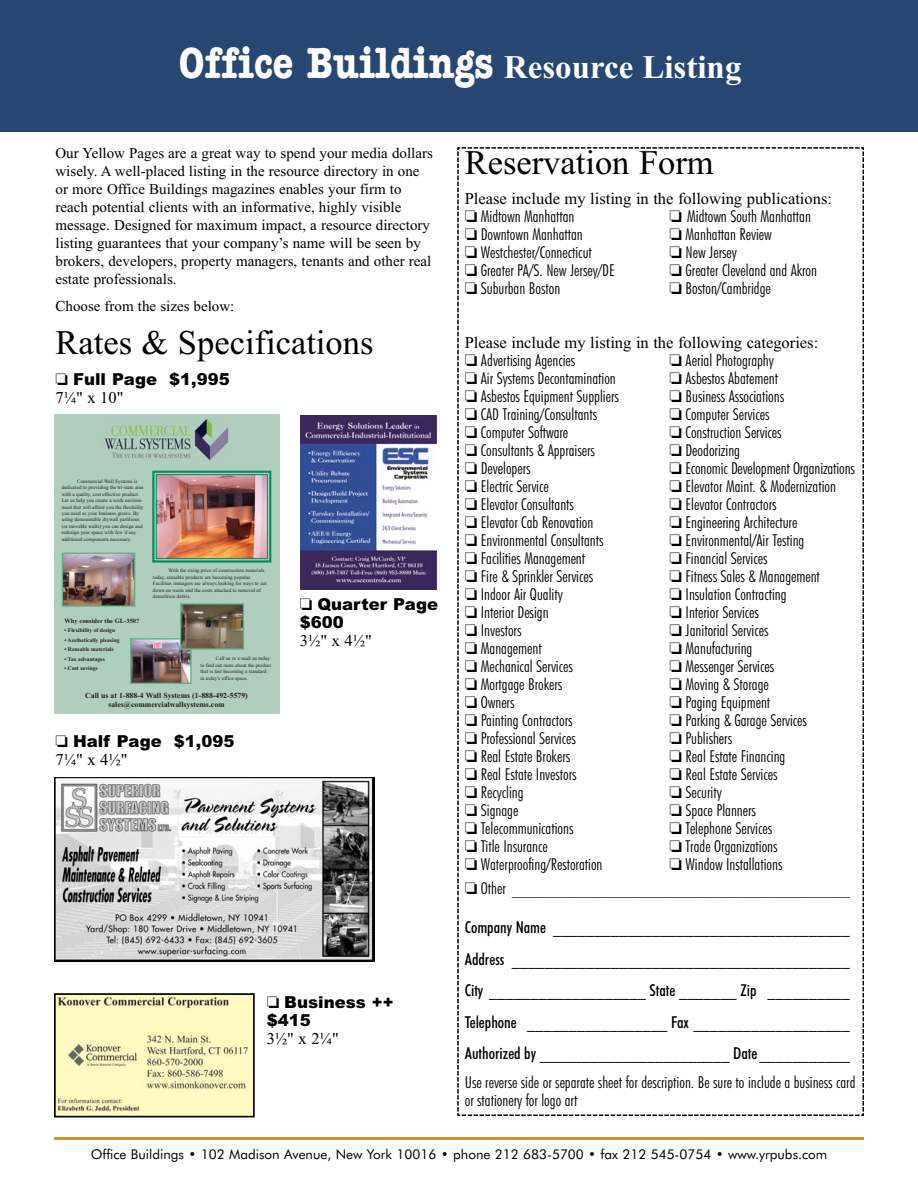
<style>
.page{position:relative;width:918px;height:1188px;background:#fff}
.page>*{position:absolute;margin:0;border:0;box-sizing:border-box;transform-origin:0 0}
.t1{font:700 45px "Amer Typewriter IT Cby BT";color:#fff;scale:.8 1}
.t2{font:34.5px "Times";color:#000}
.t3{font:300 condensed 16.5px/24px "Futura BT";color:#000}
.t4{font:500 condensed 16.5px/31.5px "Futura BT";color:#000;text-align:justify}
.t5{font:16.5px "Times";color:#000}
.t6{font:900 16.5px/18px "Arial";color:#000}
.t7{font:15px/18px "Times";color:#000}
.t8{font:13.5px "Futura BT";color:#000}
.t9{font:7.8px/9.3px "Times New Roman PS Bold MT+KDNQLH";color:#231f20;text-align:center}
.t10{font:6.45px "Times New Roman PS Bold MT+KDNQLH";color:#231f20}
.t11{font:5.55px "Times New Roman PS Bold MT+KDNQLH";color:#231f20}
.t12{font:5.1px/6.4px "Times New Roman PSMT+FOZEPD";color:#231f20}
.s1{font-family:"Times";font-size:33px}
</style>
<div class="page">
<div style="left:0;top:0;width:918px;height:131px;background:#274772"></div>
<div style="left:54px;top:415px;width:225px;height:299px;background:#afcebd"></div>
<img style="left:158px;top:476px;width:108px;height:81px">
<div style="left:152px;top:471px;width:119px;height:92px;border:2px solid #008f5e"></div>
<div style="left:156px;top:474px;width:112px;height:85px;border:1px solid #008f5e"></div>
<img style="left:132px;top:640px;width:58px;height:42px">
<div style="left:130px;top:638px;width:62px;height:46px;border:1px solid #65ad85"></div>
<img style="left:64px;top:555px;width:69px;height:50px">
<div style="left:62px;top:553px;width:73px;height:54px;border:1px solid #65ad85"></div>
<img style="left:182px;top:605px;width:60px;height:43px">
<div style="left:180px;top:603px;width:64px;height:47px;border:1px solid #65ad85"></div>
<img style="left:104px;top:417px;width:125px;height:44px">
<img style="left:54px;top:777px;width:320px;height:185px">
<img style="left:300px;top:415px;width:136px;height:174px">
<img style="left:57px;top:996px;width:195px;height:118px">
<div style="left:54px;top:993px;width:201px;height:124px;border:2px solid #000"></div>
<hr style="left:54px;top:1137px;width:810px;height:3px;background:#d49322">
<svg style="left:457px;top:147px;width:407px;height:969px"></svg>
<h1 class="t1" style="left:179px;top:47px;width:705px">Office Buildings <span class="s1">Resource Listing</span></h1>
<p class="t7" style="left:56px;top:146px;width:379px">Our Yellow Pages are a great way to spend your media dollars wisely. A well-placed listing in the resource directory in one or more Office Buildings magazines enables your firm to reach potential clients with an informative, highly visible message. Designed for maximum impact, a resource directory listing guarantees that your company’s name will be seen by brokers, developers, property managers, tenants and other real estate professionals.</p>
<p class="t7" style="left:56px;top:299px;width:180px">Choose from the sizes below:</p>
<h2 class="t2" style="left:56px;top:330px;width:319px">Rates &amp; Specifications</h2>
<p class="t6" style="left:56px;top:370px;width:176px">❏ Full Page $1,995</p>
<p class="t5" style="left:56px;top:391px;width:69px">7¼" x 10"</p>
<p class="t12" style="left:62px;top:478px;width:83px;text-indent:16px">Commercial Wall Systems is dedicated to providing the tri-state area with a quality, cost effective product.<br>Let us help you create a work environ&shy;ment that will afford you the flexibility you need as your business grows. By using demountable drywall partitions (or movable walls) you can design and redesign your space with few if any additional components necessary.</p>
<p class="t12" style="left:153px;top:568px;width:115px;text-indent:16px">With the rising price of construction materials today, reusable products are becoming popular.<br>Facilities managers are always looking for ways to cut down on waste and the costs attached to removal of demolition debris.</p>
<p class="t10" style="left:64px;top:618px;width:76px">Why consider the GL-350?</p>
<p class="t11" style="left:64px;top:628px;width:52px">• Flexibility of design</p>
<p class="t11" style="left:64px;top:638px;width:57px">• Aesthetically pleasing</p>
<p class="t11" style="left:64px;top:647px;width:51px">• Reusable materials</p>
<p class="t11" style="left:64px;top:657px;width:42px">• Tax advantages</p>
<p class="t11" style="left:64px;top:666px;width:35px">• Cost savings</p>
<p class="t9" style="left:85px;top:691px;width:164px">Call us at 1-888-4 Wall Systems (1-888-492-5579) sales@commercialwallsystems.com</p>
<p class="t12" style="left:200px;top:656px;width:72px;text-indent:16px">Call us or e-mail us today to find out more about the product that is fast becoming a standard in today's office space.</p>
<p class="t6" style="left:56px;top:732px;width:180px">❏ Half Page $1,095</p>
<p class="t5" style="left:56px;top:753px;width:74px">7¼" x 4½"</p>
<p class="t6" style="left:300px;top:596px;width:140px">❏ Quarter Page $600</p>
<p class="t5" style="left:300px;top:635px;width:74px">3½" x 4½"</p>
<p class="t6" style="left:267px;top:993px;width:129px">❏ Business ++ $415</p>
<p class="t5" style="left:267px;top:1033px;width:74px">3½" x 2¼"</p>
<h2 class="t2" style="left:465px;top:150px;width:251px">Reservation Form</h2>
<p class="t5" style="left:465px;top:193px;width:369px">Please include my listing in the following publications:</p>
<p class="t3" style="left:465px;top:205px;width:111px">❏ Midtown Manhattan</p>
<p class="t3" style="left:670px;top:205px;width:143px">❏ Midtown South Manhattan</p>
<p class="t3" style="left:465px;top:223px;width:120px">❏ Downtown Manhattan</p>
<p class="t3" style="left:670px;top:223px;width:104px">❏ Manhattan Review</p>
<p class="t3" style="left:465px;top:241px;width:129px">❏ Westchester/Connecticut</p>
<p class="t3" style="left:670px;top:241px;width:69px">❏ New Jersey</p>
<p class="t3" style="left:465px;top:259px;width:151px">❏ Greater PA/S. New Jersey/DE</p>
<p class="t3" style="left:670px;top:259px;width:149px">❏ Greater Cleveland and Akron</p>
<p class="t3" style="left:465px;top:277px;width:97px">❏ Suburban Boston</p>
<p class="t3" style="left:670px;top:277px;width:103px">❏ Boston/Cambridge</p>
<p class="t5" style="left:465px;top:337px;width:355px">Please include my listing in the following categories:</p>
<p class="t3" style="left:465px;top:349px;width:112px">❏ Advertising Agencies</p>
<p class="t3" style="left:670px;top:349px;width:106px">❏ Aerial Photography</p>
<p class="t3" style="left:465px;top:367px;width:153px">❏ Air Systems Decontamination</p>
<p class="t3" style="left:670px;top:367px;width:110px">❏ Asbestos Abatement</p>
<p class="t3" style="left:465px;top:385px;width:156px">❏ Asbestos Equipment Suppliers</p>
<p class="t3" style="left:670px;top:385px;width:116px">❏ Business Associations</p>
<p class="t3" style="left:465px;top:403px;width:134px">❏ CAD Training/Consultants</p>
<p class="t3" style="left:670px;top:403px;width:101px">❏ Computer Services</p>
<p class="t3" style="left:465px;top:421px;width:105px">❏ Computer Software</p>
<p class="t3" style="left:670px;top:421px;width:114px">❏ Construction Services</p>
<p class="t3" style="left:465px;top:439px;width:132px">❏ Consultants &amp; Appraisers</p>
<p class="t3" style="left:670px;top:439px;width:72px">❏ Deodorizing</p>
<p class="t3" style="left:465px;top:457px;width:67px">❏ Developers</p>
<p class="t3" style="left:670px;top:457px;width:187px">❏ Economic Development Organizations</p>
<p class="t3" style="left:465px;top:475px;width:86px">❏ Electric Service</p>
<p class="t3" style="left:670px;top:475px;width:168px">❏ Elevator Maint. &amp; Modernization</p>
<p class="t3" style="left:465px;top:493px;width:111px">❏ Elevator Consultants</p>
<p class="t3" style="left:670px;top:493px;width:109px">❏ Elevator Contractors</p>
<p class="t3" style="left:465px;top:511px;width:130px">❏ Elevator Cab Renovation</p>
<p class="t3" style="left:670px;top:511px;width:129px">❏ Engineering Architecture</p>
<p class="t3" style="left:465px;top:529px;width:140px">❏ Environmental Consultants</p>
<p class="t3" style="left:670px;top:529px;width:136px">❏ Environmental/Air Testing</p>
<p class="t3" style="left:465px;top:547px;width:122px">❏ Facilities Management</p>
<p class="t3" style="left:670px;top:547px;width:99px">❏ Financial Services</p>
<p class="t3" style="left:465px;top:565px;width:130px">❏ Fire &amp; Sprinkler Services</p>
<p class="t3" style="left:670px;top:565px;width:152px">❏ Fitness Sales &amp; Management</p>
<p class="t3" style="left:465px;top:583px;width:100px">❏ Indoor Air Quality</p>
<p class="t3" style="left:670px;top:583px;width:119px">❏ Insulation Contracting</p>
<p class="t3" style="left:465px;top:601px;width:85px">❏ Interior Design</p>
<p class="t3" style="left:670px;top:601px;width:91px">❏ Interior Services</p>
<p class="t3" style="left:465px;top:619px;width:58px">❏ Investors</p>
<p class="t3" style="left:670px;top:619px;width:100px">❏ Janitorial Services</p>
<p class="t3" style="left:465px;top:637px;width:78px">❏ Management</p>
<p class="t3" style="left:670px;top:637px;width:84px">❏ Manufacturing</p>
<p class="t3" style="left:465px;top:655px;width:110px">❏ Mechanical Services</p>
<p class="t3" style="left:670px;top:655px;width:106px">❏ Messenger Services</p>
<p class="t3" style="left:465px;top:673px;width:99px">❏ Mortgage Brokers</p>
<p class="t3" style="left:670px;top:673px;width:101px">❏ Moving &amp; Storage</p>
<p class="t3" style="left:465px;top:691px;width:51px">❏ Owners</p>
<p class="t3" style="left:670px;top:691px;width:102px">❏ Paging Equipment</p>
<p class="t3" style="left:465px;top:709px;width:109px">❏ Painting Contractors</p>
<p class="t3" style="left:670px;top:709px;width:139px">❏ Parking &amp; Garage Services</p>
<p class="t3" style="left:465px;top:727px;width:113px">❏ Professional Services</p>
<p class="t3" style="left:670px;top:727px;width:64px">❏ Publishers</p>
<p class="t3" style="left:465px;top:745px;width:107px">❏ Real Estate Brokers</p>
<p class="t3" style="left:670px;top:745px;width:117px">❏ Real Estate Financing</p>
<p class="t3" style="left:465px;top:763px;width:113px">❏ Real Estate Investors</p>
<p class="t3" style="left:670px;top:763px;width:109px">❏ Real Estate Services</p>
<p class="t3" style="left:465px;top:781px;width:60px">❏ Recycling</p>
<p class="t3" style="left:670px;top:781px;width:54px">❏ Security</p>
<p class="t3" style="left:465px;top:799px;width:55px">❏ Signage</p>
<p class="t3" style="left:670px;top:799px;width:88px">❏ Space Planners</p>
<p class="t3" style="left:465px;top:817px;width:110px">❏ Telecommunications</p>
<p class="t3" style="left:670px;top:817px;width:104px">❏ Telephone Services</p>
<p class="t3" style="left:465px;top:835px;width:84px">❏ Title Insurance</p>
<p class="t3" style="left:670px;top:835px;width:109px">❏ Trade Organizations</p>
<p class="t3" style="left:465px;top:853px;width:139px">❏ Waterproofing/Restoration</p>
<p class="t3" style="left:465px;top:853px;width:387px;text-indent:205px">❏ Window Installations<br>❏ Other _________________________________________</p>
<p class="t4" style="left:465px;top:912px;width:387px">Company Name ____________________________________ Address _________________________________________ City ___________________ State _______ Zip __________ Telephone _________________ Fax ___________________ Authorized by _______________________ Date ___________</p>
<p class="t3" style="left:465px;top:1074px;width:392px;line-height:18px">Use reverse side or separate sheet for description. Be sure to include a business card or stationery for logo art</p>
<p class="t8" style="left:91px;top:1148px;width:738px">Office Buildings • 102 Madison Avenue, New York 10016 • phone 212 683-5700 • fax 212 545-0754 • www.yrpubs.com</p>
</div>
